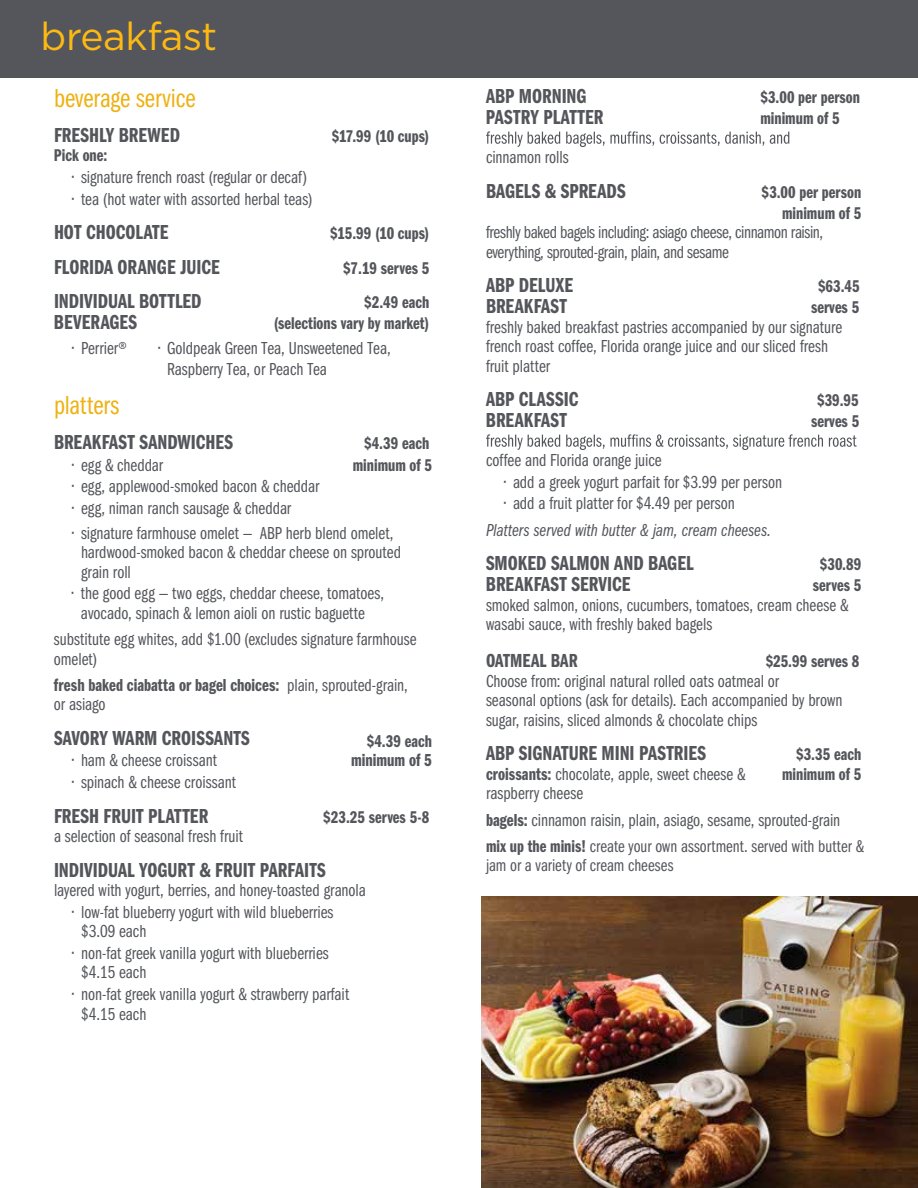
<style>
.page{position:relative;width:918px;height:1188px;background:#fff}
.page>*{position:absolute;margin:0;border:0;box-sizing:border-box;transform-origin:0 0}
.t1{font:39px "Gotham";letter-spacing:-.01em;color:#fdb913}
.t2{font:27px "ITC Franklin Gothic Std Bk Cp";color:#eeb111}
.t3{font:21px "ITC Franklin Gothic Std Dm Cp";color:#54565b}
.t4{font:19.5px "ITC Franklin Gothic Std Dm Cp";letter-spacing:.005em;color:#54565b}
.t5{font:18px/19.5px "ITC Franklin Gothic Std Bk Cp";color:#54565b}
.t6{font:18px/19.5px "ITC Franklin Gothic Std Bk Cp";letter-spacing:-.02em;color:#54565b}
.t7{font:18px "ITC Franklin Gothic Std Dm Cp";color:#54565b}
.t8{font:18px "ITC Franklin Gothic Std Bk Cp It";letter-spacing:-.005em;color:#54565b}
.t9{font:17.55px/21px "ITC Franklin Gothic Std Dm Cp";color:#54565b;text-align:right}
.t10{font:17.55px/19.5px "ITC Franklin Gothic Std Bk Cp";color:#54565b}
.s1{font-family:"ITC Franklin Gothic Std Bk Cp"}
.s2{font-family:"ITC Franklin Gothic Std Dm Cp"}
</style>
<div class="page">
<svg style="left:486px;top:131px;width:303px;height:16px"></svg>
<svg style="left:486px;top:434px;width:371px;height:16px"></svg>
<img style="left:481px;top:896px;width:437px;height:292px">
<div style="left:0;top:0;width:918px;height:77px;background:#54565b"></div>
<h1 class="t1" style="left:40px;top:11px;width:178px">breakfast</h1>
<h2 class="t2" style="left:54px;top:84px;width:143px">beverage service</h2>
<p class="t3" style="left:54px;top:123px;width:128px">FRESHLY BREWED</p>
<p class="t9" style="left:332px;top:126px;width:99px">$17.99 (10 cups)</p>
<p class="t9" style="left:54px;top:145px;width:55px">Pick one:</p>
<p class="t5" style="left:72px;top:168px;width:237px">• signature french roast (regular or decaf)</p>
<p class="t5" style="left:72px;top:189px;width:242px">• tea (hot water with assorted herbal teas)</p>
<p class="t3" style="left:54px;top:221px;width:116px">HOT CHOCOLATE</p>
<p class="t9" style="left:330px;top:223px;width:101px">$15.99 (10 cups)</p>
<p class="t3" style="left:54px;top:255px;width:167px">FLORIDA ORANGE JUICE</p>
<p class="t9" style="left:343px;top:258px;width:88px">$7.19 serves 5</p>
<p class="t3" style="left:54px;top:290px;width:149px">INDIVIDUAL BOTTLED</p>
<p class="t9" style="left:364px;top:292px;width:67px">$2.49 each</p>
<p class="t3" style="left:54px;top:311px;width:85px">BEVERAGES</p>
<p class="t9" style="left:274px;top:313px;width:157px">(selections vary by market)</p>
<p class="t5" style="left:72px;top:338px;width:56px">• Perrier®</p>
<p class="t5" style="left:167px;top:337px;width:225px;line-height:21.6px;text-indent:-9px">• Goldpeak Green Tea, Unsweetened Tea,<br>Raspberry Tea, or Peach Tea</p>
<h2 class="t2" style="left:54px;top:391px;width:67px">platters</h2>
<p class="t3" style="left:54px;top:430px;width:181px">BREAKFAST SANDWICHES</p>
<p class="t9" style="left:364px;top:433px;width:67px">$4.39 each</p>
<p class="t5" style="left:72px;top:455px;width:93px">• egg &amp; cheddar</p>
<p class="t9" style="left:353px;top:455px;width:81px">minimum of 5</p>
<p class="t5" style="left:72px;top:477px;width:249px">• egg, applewood-smoked bacon &amp; cheddar</p>
<p class="t5" style="left:72px;top:499px;width:221px">• egg, niman ranch sausage &amp; cheddar</p>
<p class="t5" style="left:81px;top:523px;width:322px;text-indent:-9px">• signature farmhouse omelet — ABP herb blend omelet, hardwood-smoked bacon &amp; cheddar cheese on sprouted grain roll</p>
<p class="t5" style="left:72px;top:584px;width:314px;text-align:center">• the good egg — two eggs, cheddar cheese, tomatoes, avocado, spinach &amp; lemon aioli on rustic baguette</p>
<p class="t5" style="left:54px;top:630px;width:364px">substitute egg whites, add $1.00 (excludes signature farmhouse omelet)</p>
<p class="t7" style="left:54px;top:675px;width:355px">fresh baked ciabatta or bagel choices: <span class="s1">plain, sprouted-grain,</span></p>
<p class="t5" style="left:54px;top:695px;width:53px">or asiago</p>
<p class="t3" style="left:54px;top:726px;width:197px">SAVORY WARM CROISSANTS</p>
<p class="t5" style="left:72px;top:751px;width:147px">• ham &amp; cheese croissant</p>
<p class="t5" style="left:72px;top:773px;width:166px">• spinach &amp; cheese croissant</p>
<p class="t3" style="left:54px;top:804px;width:156px">FRESH FRUIT PLATTER</p>
<p class="t9" style="left:323px;top:807px;width:108px">$23.25 serves 5-8</p>
<p class="t5" style="left:54px;top:827px;width:191px">a selection of seasonal fresh fruit</p>
<p class="t3" style="left:54px;top:858px;width:273px">INDIVIDUAL YOGURT &amp; FRUIT PARFAITS</p>
<p class="t5" style="left:54px;top:881px;width:313px">layered with yogurt, berries, and honey-toasted granola</p>
<p class="t5" style="left:81px;top:902px;width:254px;text-indent:-9px">• low-fat blueberry yogurt with wild blueberries $3.09 each</p>
<p class="t5" style="left:81px;top:944px;width:249px;text-indent:-9px">• non-fat greek vanilla yogurt with blueberries $4.15 each</p>
<p class="t5" style="left:81px;top:985px;width:270px;text-indent:-9px">• non-fat greek vanilla yogurt &amp; strawberry parfait $4.15 each</p>
<p class="t9" style="left:367px;top:731px;width:67px">$4.39 each</p>
<p class="t7" style="left:351px;top:750px;width:82px">minimum of 5</p>
<p class="t3" style="left:486px;top:85px;width:102px">ABP MORNING</p>
<p class="t9" style="left:760px;top:87px;width:101px">$3.00 per person</p>
<p class="t3" style="left:486px;top:106px;width:119px">PASTRY PLATTER</p>
<p class="t9" style="left:760px;top:108px;width:81px">minimum of 5</p>
<p class="t5" style="left:486px;top:148px;width:84px">cinnamon rolls</p>
<p class="t3" style="left:486px;top:179px;width:141px">BAGELS &amp; SPREADS</p>
<p class="t9" style="left:762px;top:182px;width:101px">$3.00 per person minimum of 5</p>
<p class="t6" style="left:486px;top:223px;width:339px">freshly baked bagels including: asiago cheese, cinnamon raisin, everything, sprouted-grain, plain, and sesame</p>
<p class="t3" style="left:486px;top:274px;width:89px">ABP DELUXE</p>
<p class="t9" style="left:818px;top:276px;width:43px">$63.45</p>
<p class="t3" style="left:486px;top:295px;width:83px">BREAKFAST</p>
<p class="t9" style="left:811px;top:297px;width:49px">serves 5</p>
<p class="t5" style="left:486px;top:317px;width:358px">freshly baked breakfast pastries accompanied by our signature french roast coffee, Florida orange juice and our sliced fresh fruit platter</p>
<p class="t3" style="left:486px;top:388px;width:94px">ABP CLASSIC</p>
<p class="t9" style="left:817px;top:390px;width:43px">$39.95</p>
<p class="t3" style="left:486px;top:409px;width:83px">BREAKFAST</p>
<p class="t9" style="left:811px;top:411px;width:49px">serves 5</p>
<p class="t5" style="left:486px;top:451px;width:177px">coffee and Florida orange juice</p>
<p class="t5" style="left:504px;top:472px;width:280px">• add a greek yogurt parfait for $3.99 per person</p>
<p class="t5" style="left:504px;top:494px;width:232px">• add a fruit platter for $4.49 per person</p>
<p class="t8" style="left:486px;top:520px;width:287px">Platters served with butter &amp; jam, cream cheeses.</p>
<p class="t3" style="left:486px;top:552px;width:209px">SMOKED SALMON AND BAGEL</p>
<p class="t9" style="left:820px;top:554px;width:43px">$30.89</p>
<p class="t3" style="left:486px;top:573px;width:146px">BREAKFAST SERVICE</p>
<p class="t9" style="left:813px;top:575px;width:50px">serves 5</p>
<p class="t5" style="left:486px;top:595px;width:364px">smoked salmon, onions, cucumbers, tomatoes, cream cheese &amp; wasabi sauce, with freshly baked bagels</p>
<p class="t4" style="left:486px;top:650px;width:93px">OATMEAL BAR</p>
<p class="t9" style="left:766px;top:651px;width:95px">$25.99 serves 8</p>
<p class="t5" style="left:486px;top:671px;width:358px">Choose from: original natural rolled oats oatmeal or<br>seasonal options (ask for details). Each accompanied by brown sugar, raisins, sliced almonds &amp; chocolate chips</p>
<p class="t3" style="left:486px;top:742px;width:222px">ABP SIGNATURE MINI PASTRIES</p>
<p class="t9" style="left:796px;top:744px;width:67px">$3.35 each</p>
<p class="t5" style="left:486px;top:765px;width:261px"><span class="s2">croissants:</span> chocolate, apple, sweet cheese &amp;</p>
<p class="t9" style="left:782px;top:764px;width:81px">minimum of 5</p>
<p class="t5" style="left:486px;top:781px;width:356px;line-height:26.2px">raspberry cheese<br><span class="s2">bagels:</span> cinnamon raisin, plain, asiago, sesame, sprouted-grain</p>
<p class="t10" style="left:486px;top:837px;width:379px"><span class="s2">mix up the minis!</span> create your own assortment. served with butter &amp; jam or a variety of cream cheeses</p>
</div>
